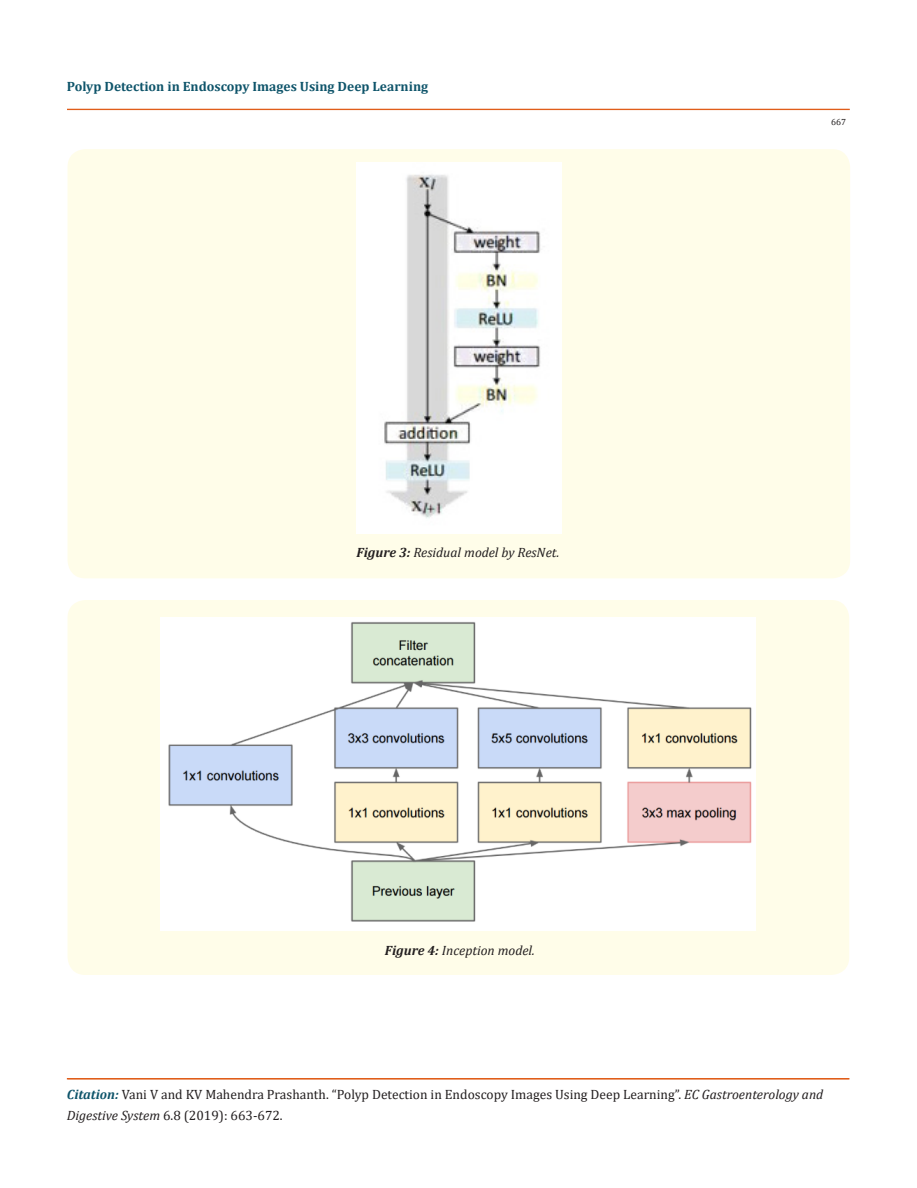
<style>
.page{position:relative;width:917px;height:1188px;background:#fff}
.page>*{position:absolute;margin:0;border:0;box-sizing:border-box;transform-origin:0 0}
.t1{font:13.5px/21px "Cambria";color:#231f20}
.t2{font:italic 13.5px "Cambria";color:#231f20}
.t3{font:700 13.5px "Cambria";color:#0e546a}
.t4{font:9px "Cambria";color:#231f20}
.s1{font-weight:700}
.s2{font-weight:700;font-style:italic;color:#0e546a}
.s3{font-style:italic}
</style>
<div class="page">
<div style="left:67px;top:109px;width:782px;height:1px;border:1px solid #e05d1a"></div>
<hr style="left:67px;top:1079px;width:782px;height:1px;background:#e05d1a">
<div style="left:67px;top:1078px;width:782px;height:1px;border:1px solid #e05d1a"></div>
<div style="left:68px;top:149px;width:782px;height:429px;background:#fffde9;border-radius:18px"></div>
<div style="left:68px;top:600px;width:781px;height:375px;background:#fffde9;border-radius:18px"></div>
<img style="left:356px;top:163px;width:205px;height:370px">
<img style="left:160px;top:618px;width:595px;height:312px">
<p class="t3" style="left:67px;top:76px;width:363px">Polyp Detection in Endoscopy Images Using Deep Learning</p>
<p class="t4" style="left:831px;top:116px;width:16px">667</p>
<p class="t2" style="left:356px;top:542px;width:204px"><span class="s1">Figure 3:</span> Residual model by ResNet.</p>
<p class="t2" style="left:385px;top:940px;width:151px"><span class="s1">Figure 4:</span> Inception model.</p>
<p class="t1" style="left:67px;top:1084px;width:758px"><span class="s2">Citation:</span> Vani V and KV Mahendra Prashanth. “Polyp Detection in Endoscopy Images Using Deep Learning”. <span class="s3">EC Gastroenterology and<br>Digestive System</span> 6.8 (2019): 663-672.</p>
</div>
